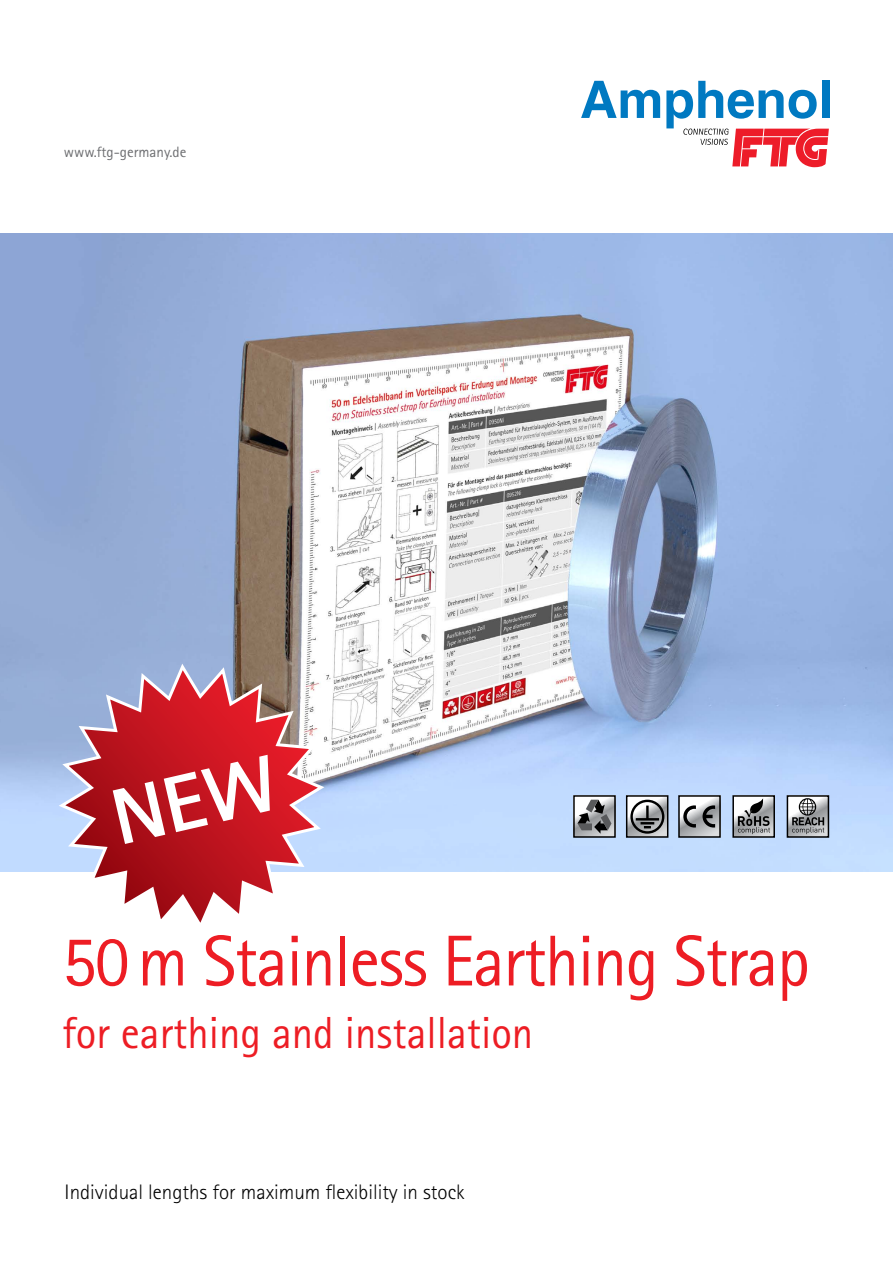
<style>
.page{position:relative;width:893px;height:1263px;background:#fff}
.page>*{position:absolute;margin:0;border:0;box-sizing:border-box;transform-origin:0 0}
.t1{font:72px "Rotis Sans Serif Pro";letter-spacing:-.02em;color:#ed1d24;scale:.95 1}
.t2{font:45px "Rotis Sans Serif Pro";color:#ed1d24;scale:.95 1}
.t3{font:300 21px "Rotis Sans Serif Pro";color:#000}
.t4{font:15px "Rotis Sans Serif Pro";color:#6d6e71}
</style>
<div class="page">
<svg style="left:581px;top:81px;width:79px;height:37px"></svg>
<svg style="left:666px;top:81px;width:163px;height:86px"></svg>
<div style="left:822px;top:81px;width:7px;height:37px;background:#0079c1"></div>
<img style="left:0;top:234px;width:893px;height:638px">
<svg style="left:735px;top:798px;width:37px;height:37px"></svg>
<div style="left:732px;top:795px;width:43px;height:43px;border:2px solid #000"></div>
<svg style="left:738px;top:798px;width:32px;height:36px"></svg>
<svg style="left:681px;top:798px;width:37px;height:37px"></svg>
<div style="left:678px;top:795px;width:43px;height:43px;border:2px solid #000"></div>
<svg style="left:683px;top:805px;width:13px;height:22px"></svg>
<svg style="left:703px;top:805px;width:12px;height:22px"></svg>
<svg style="left:629px;top:798px;width:36px;height:37px"></svg>
<div style="left:626px;top:795px;width:42px;height:43px;border:2px solid #000"></div>
<svg style="left:576px;top:798px;width:37px;height:37px"></svg>
<div style="left:573px;top:795px;width:43px;height:43px;border:2px solid #000"></div>
<div style="left:630px;top:800px;width:34px;height:34px;border:2px solid #000;border-radius:50%"></div>
<hr style="left:646px;top:805px;width:3px;height:14px;background:#000">
<svg style="left:640px;top:822px;width:14px;height:6px"></svg>
<hr style="left:636px;top:818px;width:23px;height:2px;background:#000">
<svg style="left:577px;top:800px;width:34px;height:34px"></svg>
<svg style="left:55px;top:660px;width:273px;height:263px"></svg>
<svg style="left:790px;top:798px;width:36px;height:37px"></svg>
<div style="left:787px;top:795px;width:42px;height:43px;border:2px solid #000"></div>
<svg style="left:792px;top:798px;width:32px;height:36px"></svg>
<svg style="left:113px;top:755px;width:167px;height:89px;background:#c0131e"></svg>
<p class="t4" style="left:64px;top:143px;width:124px">www.ftg-germany.de</p>
<h1 class="t1" style="left:62px;top:919px;width:788px">50 m Stainless Earthing Strap</h1>
<h2 class="t2" style="left:62px;top:1006px;width:497px">for earthing and installation</h2>
<p class="t3" style="left:65px;top:1180px;width:402px">Individual lengths for maximum flexibility in stock</p>
</div>
